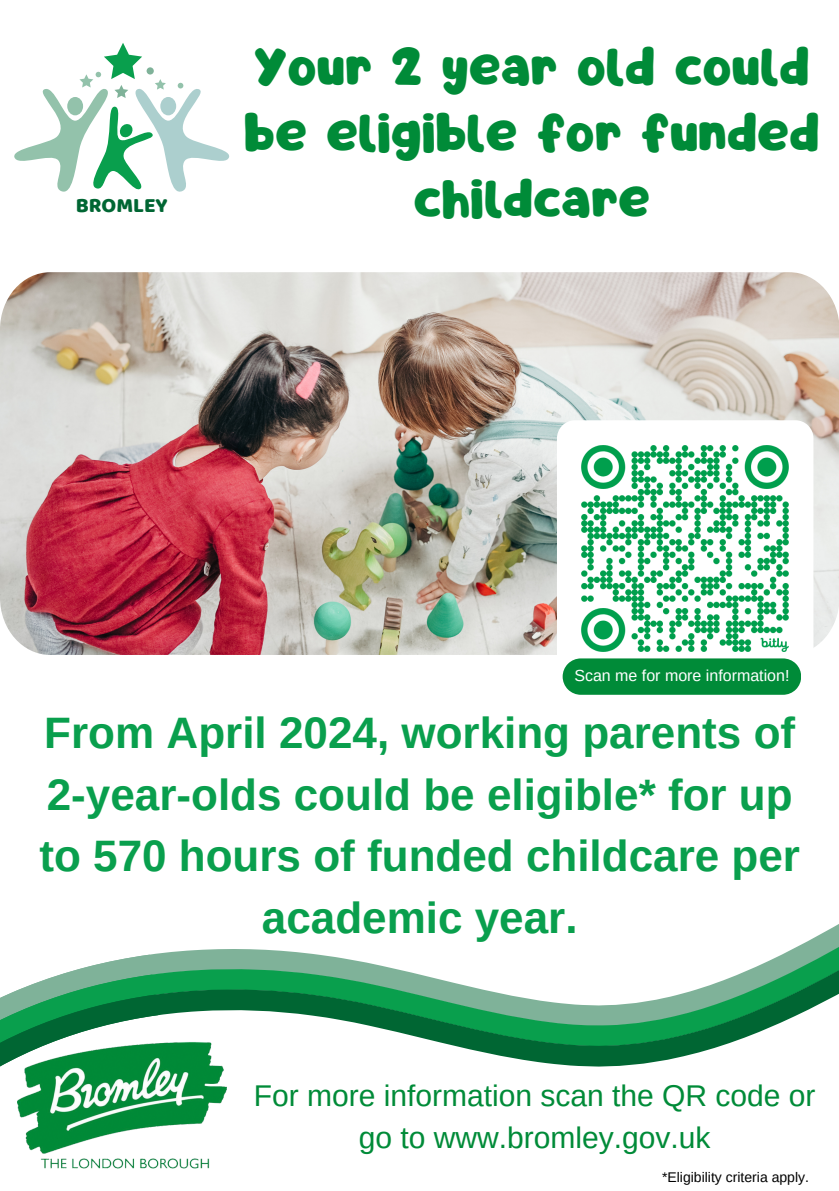
<style>
.page{position:relative;width:839px;height:1191px;background:#fff}
.page>*{position:absolute;margin:0;border:0;box-sizing:border-box;transform-origin:0 0}
.t1{font:48px/66px "Mango";color:#008b38;text-align:center}
.t2{font:700 44px/61.6px "Arimo";color:#099f4d;text-align:center}
.t3{font:30px/42px "Arimo";color:#008b38;text-align:center}
.t4{font:21px "Baloo Thambi";color:#063}
.t5{font:16px "Arimo";color:#fff}
.t6{font:14px "Arimo";color:#000}
</style>
<div class="page">
<svg style="left:0;top:924px;width:838px;height:185px"></svg>
<img style="left:18px;top:1032px;width:208px;height:137px">
<img style="left:0;top:272px;width:838px;height:383px">
<img style="left:557px;top:420px;width:256px;height:235px">
<svg style="left:562px;top:658px;width:239px;height:37px;background:#0d9042"></svg>
<svg style="left:14px;top:43px;width:216px;height:149px"></svg>
<p class="t4" style="left:76px;top:190px;width:93px">BROMLEY</p>
<h5 class="t1" style="left:244px;top:37px;width:577px">Your 2 year old could be eligible for funded childcare</h5>
<p class="t5" style="left:574px;top:666px;width:216px">Scan me for more information!</p>
<p class="t2" style="left:39px;top:702px;width:762px">From April 2024, working parents of<br>2-year-olds could be eligible* for up to 570 hours of funded childcare per academic year.</p>
<h1 class="t3" style="left:254px;top:1075px;width:563px">For more information scan the QR code or go to www.bromley.gov.uk</h1>
<p class="t6" style="left:662px;top:1169px;width:148px">*Eligibility criteria apply.</p>
</div>
